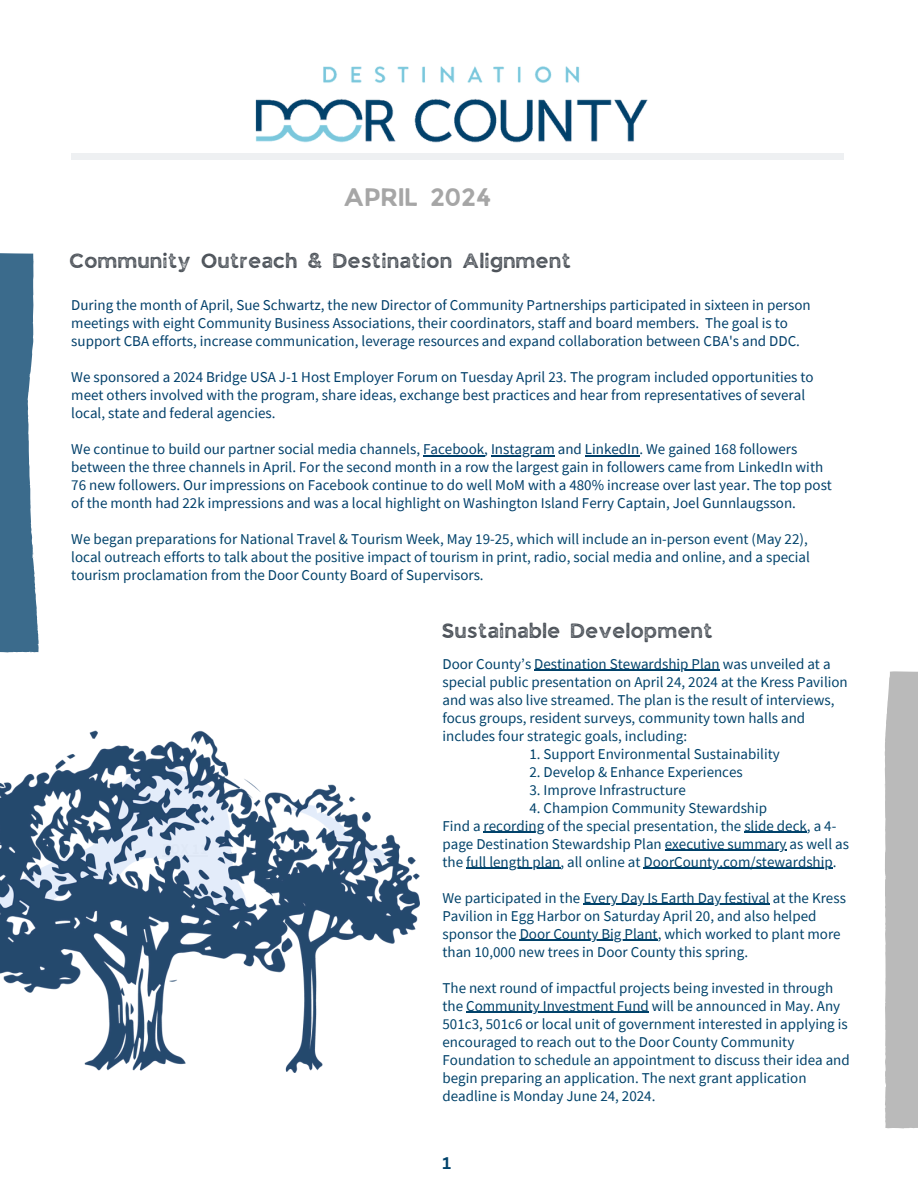
<style>
.page{position:relative;width:918px;height:1188px;background:#fff}
.page>*{position:absolute;margin:0;border:0;box-sizing:border-box;transform-origin:0 0}
.t1{font:24px "JA Jaya Giri Sans";color:#a6a6a6}
.t2{font:19.5px "JA Jaya Giri Sans Rough";color:#494f56}
.t3{font:700 16.35px "Canva Sans";color:#01426a}
.t4{font:15px/18px "Source Sans Pro";color:#01426a}
.t5{font:15px/18px "Source Sans Pro";color:#003f6a}
</style>
<div class="page">
<img style="left:255px;top:66px;width:393px;height:77px">
<div style="left:71px;top:153px;width:773px;height:7px;background:#eef0f2"></div>
<svg style="left:0;top:253px;width:39px;height:399px;background:#58819d"></svg>
<svg style="left:885px;top:671px;width:33px;height:457px;background:#bcbcbc"></svg>
<img style="left:0;top:730px;width:420px;height:343px">
<hr style="left:162px;top:855px;width:46px;height:2px;background:#000">
<hr style="left:423px;top:456px;width:61px;height:1px;background:#003f6a">
<hr style="left:491px;top:456px;width:64px;height:1px;background:#003f6a">
<hr style="left:585px;top:456px;width:54px;height:1px;background:#003f6a">
<hr style="left:534px;top:670px;width:186px;height:1px;background:#01426a">
<hr style="left:484px;top:832px;width:60px;height:1px;background:#01426a">
<hr style="left:744px;top:832px;width:63px;height:1px;background:#01426a">
<hr style="left:665px;top:850px;width:122px;height:1px;background:#01426a">
<hr style="left:466px;top:868px;width:94px;height:1px;background:#01426a">
<hr style="left:644px;top:868px;width:189px;height:1px;background:#01426a">
<hr style="left:583px;top:904px;width:187px;height:1px;background:#01426a">
<hr style="left:520px;top:940px;width:138px;height:1px;background:#01426a">
<hr style="left:466px;top:1012px;width:183px;height:1px;background:#01426a">
<h1 class="t1" style="left:345px;top:187px;width:150px">APRIL 2024</h1>
<h3 class="t2" style="left:70px;top:252px;width:504px">Community Outreach &amp; Destination Alignment</h3>
<p class="t5" style="left:71px;top:296px;width:741px">During the month of April, Sue Schwartz, the new Director of Community Partnerships participated in sixteen in person meetings with eight Community Business Associations, their coordinators, staff and board members. The goal is to support CBA efforts, increase communication, leverage resources and expand collaboration between CBA's and DDC.</p>
<p class="t5" style="left:71px;top:368px;width:744px">We sponsored a 2024 Bridge USA J-1 Host Employer Forum on Tuesday April 23. The program included opportunities to meet others involved with the program, share ideas, exchange best practices and hear from representatives of several local, state and federal agencies.</p>
<p class="t5" style="left:71px;top:440px;width:728px">We continue to build our partner social media channels, Facebook, Instagram and LinkedIn. We gained 168 followers</p>
<h3 class="t5" style="left:71px;top:458px;width:762px">between the three channels in April. For the second month in a row the largest gain in followers came from LinkedIn with<br>76 new followers. Our impressions on Facebook continue to do well MoM with a 480% increase over last year. The top post of the month had 22k impressions and was a local highlight on Washington Island Ferry Captain, Joel Gunnlaugsson.</h3>
<h3 class="t4" style="left:71px;top:530px;width:740px">We began preparations for National Travel &amp; Tourism Week, May 19-25, which will include an in-person event (May 22), local outreach efforts to talk about the positive impact of tourism in print, radio, social media and online, and a special tourism proclamation from the Door County Board of Supervisors.</h3>
<p class="t2" style="left:442px;top:622px;width:273px">Sustainable Development</p>
<h4 class="t4" style="left:442px;top:654px;width:390px">Door County’s Destination Stewardship Plan was unveiled at a</h4>
<p class="t4" style="left:442px;top:672px;width:407px">special public presentation on April 24, 2024 at the Kress Pavilion and was also live streamed. The plan is the result of interviews, focus groups, resident surveys, community town halls and includes four strategic goals, including:</p>
<p class="t4" style="left:529px;top:744px;width:252px">1. Support Environmental Sustainability</p>
<p class="t4" style="left:529px;top:762px;width:215px">2. Develop &amp; Enhance Experiences</p>
<p class="t4" style="left:529px;top:780px;width:158px">3. Improve Infrastructure</p>
<p class="t4" style="left:529px;top:798px;width:239px">4. Champion Community Stewardship</p>
<p class="t4" style="left:442px;top:816px;width:395px">Find a recording of the special presentation, the slide deck, a 4-</p>
<p class="t4" style="left:442px;top:834px;width:408px">page Destination Stewardship Plan executive summary as well as</p>
<p class="t4" style="left:442px;top:852px;width:396px">the full length plan, all online at DoorCounty.com/stewardship.</p>
<p class="t4" style="left:442px;top:888px;width:405px">We participated in the Every Day Is Earth Day festival at the Kress Pavilion in Egg Harbor on Saturday April 20, and also helped sponsor the Door County Big Plant, which worked to plant more than 10,000 new trees in Door County this spring.</p>
<p class="t4" style="left:442px;top:978px;width:409px">The next round of impactful projects being invested in through the Community Investment Fund will be announced in May. Any 501c3, 501c6 or local unit of government interested in applying is encouraged to reach out to the Door County Community Foundation to schedule an appointment to discuss their idea and begin preparing an application. The next grant application deadline is Monday June 24, 2024.</p>
<p class="t3" style="left:442px;top:1152px;width:10px">1</p>
</div>
